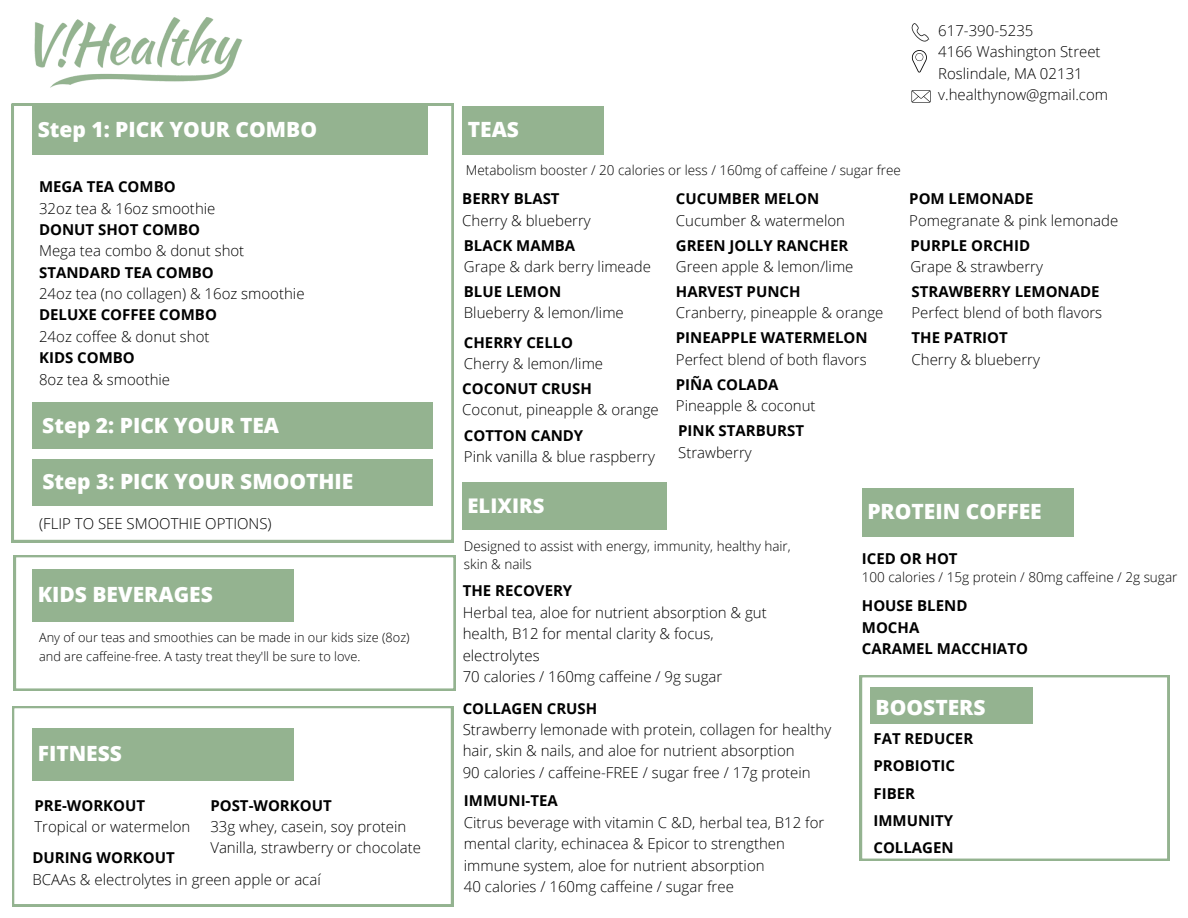
<style>
.page{position:relative;width:1188px;height:918px;background:#fff}
.page>*{position:absolute;margin:0;border:0;box-sizing:border-box;transform-origin:0 0}
.t1{font:800 21px "Open Sans";color:#fff}
.t2{font:800 20.25px "Open Sans";color:#fff}
.t3{font:300 15px/21.3px "Open Sans";color:#000}
.t4{font:700 15px/27.5px "Open Sans";color:#000}
.t5{font:300 13.5px/18px "Open Sans";color:#000}
.t6{font:300 12.75px/19.2px "Open Sans";color:#000}
</style>
<div class="page">
<img style="left:34px;top:17px;width:209px;height:71px">
<svg style="left:12px;top:104px;width:441px;height:438px"></svg>
<svg style="left:14px;top:555px;width:442px;height:136px"></svg>
<div style="left:32px;top:569px;width:261px;height:53px;background:#94b390"></div>
<svg style="left:12px;top:706px;width:441px;height:200px"></svg>
<div style="left:32px;top:106px;width:396px;height:49px;background:#94b390"></div>
<div style="left:32px;top:403px;width:401px;height:46px;background:#94b390"></div>
<div style="left:32px;top:459px;width:401px;height:47px;background:#94b390"></div>
<svg style="left:860px;top:675px;width:309px;height:186px"></svg>
<div style="left:870px;top:688px;width:163px;height:36px;background:#94b390"></div>
<div style="left:32px;top:728px;width:261px;height:52px;background:#94b390"></div>
<div style="left:462px;top:106px;width:141px;height:49px;background:#94b390"></div>
<svg style="left:912px;top:50px;width:15px;height:23px"></svg>
<svg style="left:912px;top:90px;width:19px;height:13px"></svg>
<svg style="left:912px;top:23px;width:18px;height:19px"></svg>
<div style="left:862px;top:488px;width:212px;height:48px;background:#94b390"></div>
<div style="left:462px;top:483px;width:204px;height:46px;background:#94b390"></div>
<h1 class="t1" style="left:38px;top:115px;width:281px">Step 1: PICK YOUR COMBO</h1>
<p class="t4" style="left:39px;top:173px;width:138px">MEGA TEA COMBO</p>
<p class="t3" style="left:39px;top:197px;width:178px">32oz tea &amp; 16oz smoothie</p>
<p class="t4" style="left:39px;top:215px;width:163px">DONUT SHOT COMBO</p>
<p class="t3" style="left:39px;top:240px;width:207px">Mega tea combo &amp; donut shot</p>
<p class="t4" style="left:39px;top:258px;width:176px">STANDARD TEA COMBO</p>
<p class="t3" style="left:39px;top:283px;width:267px">24oz tea (no collagen) &amp; 16oz smoothie</p>
<p class="t4" style="left:39px;top:301px;width:179px">DELUXE COFFEE COMBO</p>
<p class="t3" style="left:39px;top:325px;width:172px">24oz coffee &amp; donut shot</p>
<p class="t4" style="left:39px;top:344px;width:97px">KIDS COMBO</p>
<p class="t3" style="left:39px;top:368px;width:133px">8oz tea &amp; smoothie</p>
<h1 class="t1" style="left:42px;top:410px;width:238px">Step 2: PICK YOUR TEA</h1>
<h1 class="t1" style="left:43px;top:467px;width:312px">Step 3: PICK YOUR SMOOTHIE</h1>
<p class="t3" style="left:39px;top:513px;width:234px">(FLIP TO SEE SMOOTHIE OPTIONS)</p>
<h1 class="t1" style="left:38px;top:580px;width:177px">KIDS BEVERAGES</h1>
<p class="t6" style="left:39px;top:628px;width:372px">Any of our teas and smoothies can be made in our kids size (8oz) and are caffeine-free. A tasty treat they'll be sure to love.</p>
<h1 class="t1" style="left:38px;top:739px;width:86px">FITNESS</h1>
<p class="t4" style="left:34px;top:791px;width:112px">PRE-WORKOUT</p>
<p class="t3" style="left:34px;top:816px;width:158px">Tropical or watermelon</p>
<p class="t4" style="left:32px;top:844px;width:144px">DURING WORKOUT</p>
<p class="t3" style="left:32px;top:868px;width:290px">BCAAs &amp; electrolytes in green apple or acaí</p>
<p class="t4" style="left:210px;top:791px;width:123px">POST-WORKOUT</p>
<p class="t3" style="left:210px;top:816px;width:212px">33g whey, casein, soy protein<br>Vanilla, strawberry or chocolate</p>
<h1 class="t1" style="left:468px;top:115px;width:53px">TEAS</h1>
<p class="t5" style="left:466px;top:161px;width:437px">Metabolism booster / 20 calories or less / 160mg of caffeine / sugar free</p>
<p class="t4" style="left:462px;top:185px;width:99px">BERRY BLAST</p>
<p class="t3" style="left:462px;top:209px;width:130px">Cherry &amp; blueberry</p>
<p class="t4" style="left:464px;top:231px;width:113px">BLACK MAMBA</p>
<p class="t3" style="left:464px;top:256px;width:189px">Grape &amp; dark berry limeade</p>
<p class="t4" style="left:464px;top:277px;width:99px">BLUE LEMON</p>
<p class="t3" style="left:464px;top:302px;width:161px">Blueberry &amp; lemon/lime</p>
<p class="t4" style="left:464px;top:328px;width:111px">CHERRY CELLO</p>
<p class="t3" style="left:464px;top:353px;width:141px">Cherry &amp; lemon/lime</p>
<p class="t4" style="left:462px;top:375px;width:131px">COCONUT CRUSH</p>
<p class="t3" style="left:462px;top:399px;width:198px">Coconut, pineapple &amp; orange</p>
<p class="t4" style="left:464px;top:421px;width:121px">COTTON CANDY</p>
<p class="t3" style="left:464px;top:445px;width:193px">Pink vanilla &amp; blue raspberry</p>
<p class="t4" style="left:676px;top:185px;width:145px">CUCUMBER MELON</p>
<p class="t3" style="left:676px;top:209px;width:171px">Cucumber &amp; watermelon</p>
<p class="t4" style="left:676px;top:231px;width:174px">GREEN JOLLY RANCHER</p>
<p class="t3" style="left:676px;top:256px;width:179px">Green apple &amp; lemon/lime</p>
<p class="t4" style="left:676px;top:277px;width:126px">HARVEST PUNCH</p>
<p class="t3" style="left:676px;top:302px;width:209px">Cranberry, pineapple &amp; orange</p>
<p class="t4" style="left:676px;top:324px;width:193px">PINEAPPLE WATERMELON</p>
<p class="t3" style="left:676px;top:348px;width:192px">Perfect blend of both flavors</p>
<p class="t4" style="left:676px;top:370px;width:104px">PIÑA COLADA</p>
<p class="t3" style="left:676px;top:395px;width:141px">Pineapple &amp; coconut</p>
<p class="t4" style="left:678px;top:417px;width:127px">PINK STARBURST</p>
<p class="t3" style="left:678px;top:441px;width:75px">Strawberry</p>
<p class="t3" style="left:938px;top:20px;width:171px">617-390-5235<br>4166 Washington Street<br>Roslindale, MA 02131 v.healthynow@gmail.com</p>
<p class="t4" style="left:909px;top:185px;width:126px">POM LEMONADE</p>
<p class="t3" style="left:909px;top:209px;width:211px">Pomegranate &amp; pink lemonade</p>
<p class="t4" style="left:910px;top:231px;width:121px">PURPLE ORCHID</p>
<p class="t3" style="left:910px;top:256px;width:134px">Grape &amp; strawberry</p>
<p class="t4" style="left:912px;top:277px;width:190px">STRAWBERRY LEMONADE</p>
<p class="t3" style="left:912px;top:302px;width:192px">Perfect blend of both flavors</p>
<p class="t4" style="left:912px;top:324px;width:98px">THE PATRIOT</p>
<p class="t3" style="left:912px;top:348px;width:130px">Cherry &amp; blueberry</p>
<h2 class="t2" style="left:468px;top:491px;width:78px">ELIXIRS</h2>
<p class="t5" style="left:464px;top:537px;width:328px">Designed to assist with energy, immunity, healthy hair, skin &amp; nails</p>
<p class="t4" style="left:463px;top:577px;width:111px">THE RECOVERY</p>
<p class="t3" style="left:463px;top:601px;width:306px">Herbal tea, aloe for nutrient absorption &amp; gut health, B12 for mental clarity &amp; focus, electrolytes<br>70 calories / 160mg caffeine / 9g sugar</p>
<p class="t4" style="left:463px;top:694px;width:136px">COLLAGEN CRUSH</p>
<p class="t3" style="left:463px;top:718px;width:370px">Strawberry lemonade with protein, collagen for healthy hair, skin &amp; nails, and aloe for nutrient absorption<br>90 calories / caffeine-FREE / sugar free / 17g protein</p>
<p class="t4" style="left:464px;top:787px;width:95px">IMMUNI-TEA</p>
<p class="t3" style="left:464px;top:811px;width:362px">Citrus beverage with vitamin C &amp;D, herbal tea, B12 for mental clarity, echinacea &amp; Epicor to strengthen immune system, aloe for nutrient absorption<br>40 calories / 160mg caffeine / sugar free</p>
<h1 class="t1" style="left:867px;top:496px;width:176px">PROTEIN COFFEE</h1>
<p class="t4" style="left:862px;top:545px;width:97px">ICED OR HOT</p>
<p class="t5" style="left:862px;top:568px;width:317px">100 calories / 15g protein / 80mg caffeine / 2g sugar</p>
<p class="t4" style="left:862px;top:595px;width:168px;line-height:21.3px">HOUSE BLEND<br>MOCHA<br>CARAMEL MACCHIATO</p>
<h1 class="t1" style="left:876px;top:693px;width:111px">BOOSTERS</h1>
<p class="t4" style="left:874px;top:724px;width:101px">FAT REDUCER<br>PROBIOTIC<br>FIBER<br>IMMUNITY</p>
<p class="t4" style="left:874px;top:834px;width:82px">COLLAGEN</p>
</div>
